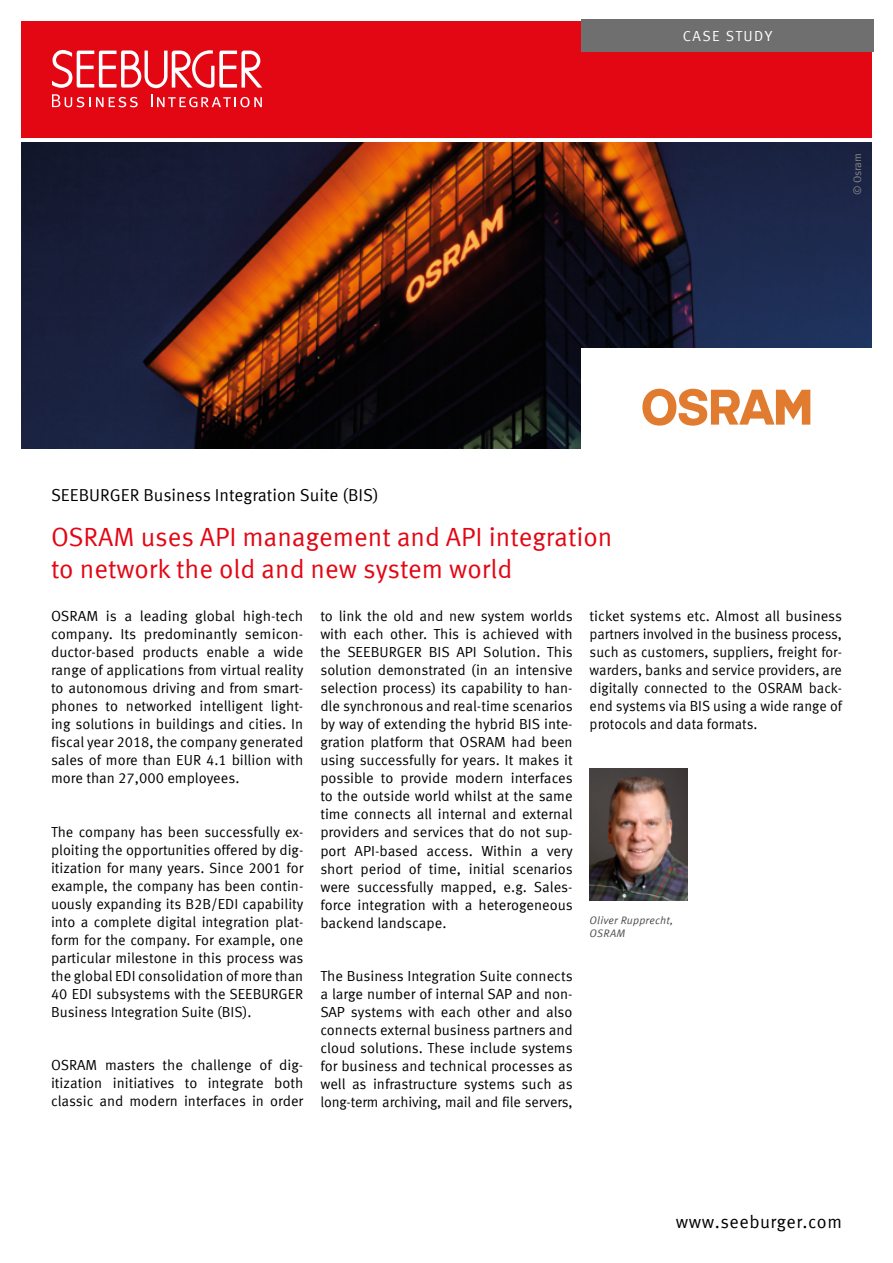
<style>
.page{position:relative;width:893px;height:1263px;background:#fff}
.page>*{position:absolute;margin:0;border:0;box-sizing:border-box;transform-origin:0 0}
.t1{font:26.25px/31.5px "Meta Offc Pro Norm";color:#e30613}
.t2{font:18px "Meta Offc Pro Norm";letter-spacing:.03em;color:#000}
.t3{font:17.25px "Meta Offc Pro Norm";color:#000}
.t4{font:14.55px/18px "Meta Offc Pro Norm";color:#000;text-align:justify}
.t5{font:14.55px "Meta Offc Pro Norm";letter-spacing:.1em;color:#fff}
.t6{font:10.8px/12.9px "Meta Offc Pro Norm Ita";letter-spacing:.015em;color:#4a4a49}
.t7{font:10.8px "Meta Offc Pro Norm";color:#878787}
</style>
<div class="page">
<div style="left:21px;top:21px;width:851px;height:117px;background:#e30613"></div>
<svg style="left:52px;top:50px;width:210px;height:38px"></svg>
<svg style="left:151px;top:94px;width:111px;height:13px"></svg>
<svg style="left:52px;top:94px;width:86px;height:13px"></svg>
<img style="left:21px;top:142px;width:851px;height:307px">
<div style="left:581px;top:19px;width:293px;height:33px;background:#706f6f"></div>
<div style="left:581px;top:349px;width:299px;height:108px;background:#fff"></div>
<svg style="left:642px;top:389px;width:168px;height:37px"></svg>
<img style="left:590px;top:769px;width:97px;height:132px">
<p class="t5" style="left:683px;top:25px;width:91px">CASE STUDY</p>
<p class="t7" style="left:849px;top:195px;width:44px;rotate:-90deg">© Osram</p>
<p class="t3" style="left:51px;top:482px;width:329px">SEEBURGER Business Integration Suite (BIS)</p>
<h1 class="t1" style="left:51px;top:520px;width:563px">OSRAM uses API management and API integration to network the old and new system world</h1>
<p class="t4" style="left:51px;top:606px;width:254px">OSRAM is a leading global high-tech company. Its predominantly semicon&shy;ductor-based products enable a wide range of applications from virtual reality to autonomous driving and from smart&shy;phones to networked intelligent light&shy;ing solutions in buildings and cities. In fiscal year 2018, the company generated sales of more than EUR 4.1 billion with more than 27,000 employees.</p>
<p class="t4" style="left:51px;top:821px;width:254px">The company has been successfully ex&shy;ploiting the opportunities offered by dig&shy;itization for many years. Since 2001 for example, the company has been contin&shy;uously expanding its B2B/EDI capability into a complete digital integration plat&shy;form for the company. For example, one particular milestone in this process was the global EDI consolidation of more than 40 EDI subsystems with the SEEBURGER Business Integration Suite (BIS).</p>
<p class="t4" style="left:51px;top:1054px;width:254px">OSRAM masters the challenge of dig&shy;itization initiatives to integrate both classic and modern interfaces in order</p>
<p class="t4" style="left:320px;top:606px;width:254px">to link the old and new system worlds with each other. This is achieved with the SEEBURGER BIS API Solution. This solution demonstrated (in an intensive selection process) its capability to han&shy;dle synchronous and real-time scenarios by way of extending the hybrid BIS inte&shy;gration platform that OSRAM had been using successfully for years. It makes it possible to provide modern interfaces to the outside world whilst at the same time connects all internal and external providers and services that do not sup&shy;port API-based access. Within a very short period of time, initial scenarios were successfully mapped, e.g. Sales&shy;force integration with a heterogeneous backend landscape.</p>
<p class="t4" style="left:320px;top:965px;width:254px">The Business Integration Suite connects a large number of internal SAP and non-SAP systems with each other and also connects external business partners and cloud solutions. These include systems for business and technical processes as well as infrastructure systems such as long-term archiving, mail and file servers,</p>
<p class="t4" style="left:590px;top:606px;width:254px">ticket systems etc. Almost all business partners involved in the business process, such as customers, suppliers, freight for&shy;warders, banks and service providers, are digitally connected to the OSRAM back&shy;end systems via BIS using a wide range of protocols and data formats.</p>
<p class="t6" style="left:590px;top:913px;width:85px">Oliver Rupprecht,<br>OSRAM</p>
<p class="t2" style="left:676px;top:1208px;width:168px">www.seeburger.com</p>
</div>
